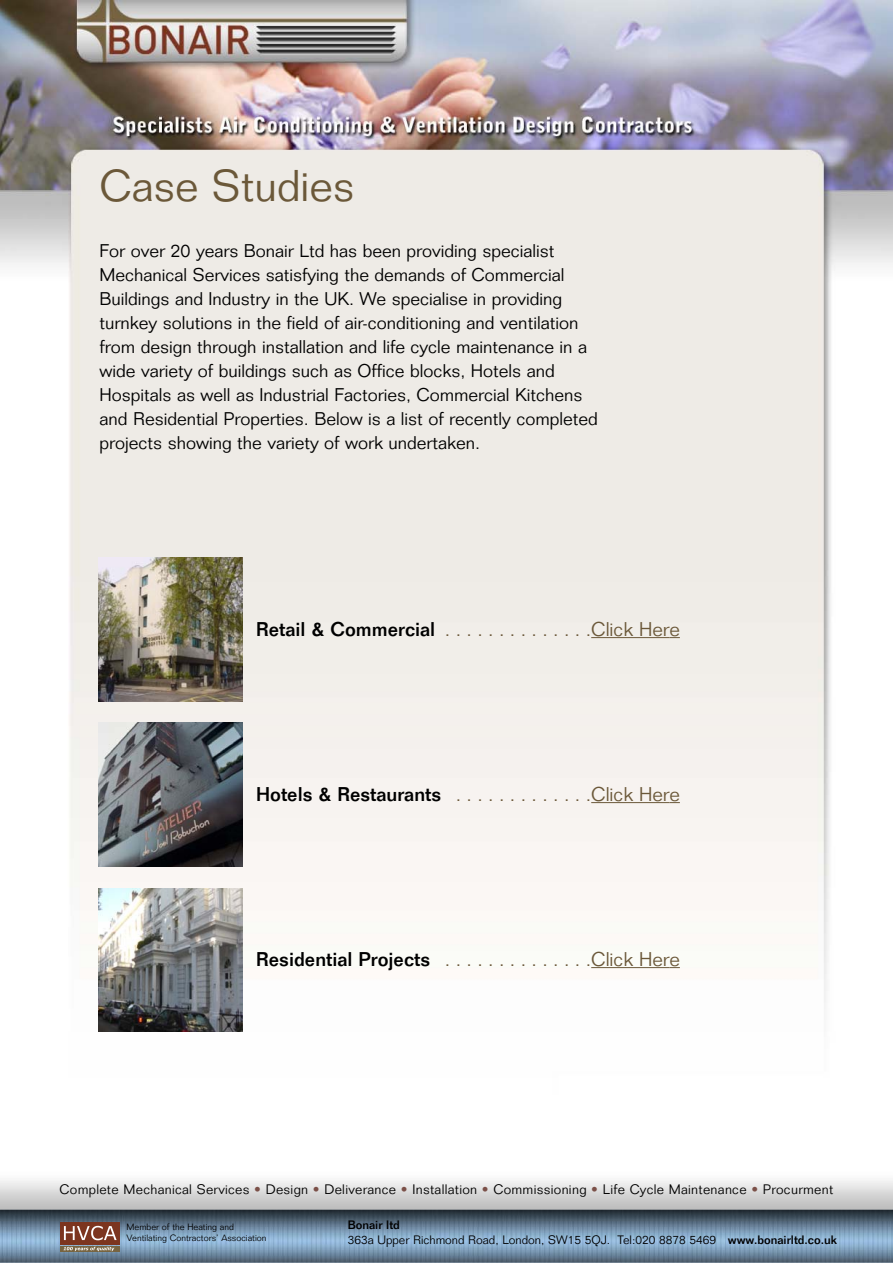
<style>
.page{position:relative;width:893px;height:1263px;background:#fff}
.page>*{position:absolute;margin:0;border:0;box-sizing:border-box;transform-origin:0 0}
.t1{font:300 43.5px "Folio";color:#6b5839}
.t2{font:300 19.5px "Folio";color:#6b5839}
.t3{font:300 18px/24px "Folio";color:#000}
.t4{font:300 13.5px "Folio";letter-spacing:.02em;color:#000}
.t5{font:300 12px/14.4px "Folio";color:#000}
.t6{font:300 9px/10.8px "Folio";color:#000}
.s1{font-weight:500;color:#000}
.s2{color:#7b5048}
.s3{font-weight:500}
</style>
<div class="page">
<img style="left:0;top:0;width:893px;height:1263px">
<div style="left:60px;top:1222px;width:60px;height:23px;background:#7c351f"></div>
<div style="left:60px;top:1246px;width:60px;height:6px;background:#776441"></div>
<svg style="left:64px;top:1226px;width:53px;height:14px"></svg>
<svg style="left:64px;top:1247px;width:50px;height:4px"></svg>
<hr style="left:591px;top:637px;width:78px;height:1px;background:#6b5839">
<hr style="left:591px;top:802px;width:78px;height:1px;background:#6b5839">
<hr style="left:591px;top:967px;width:78px;height:1px;background:#6b5839">
<img style="left:98px;top:557px;width:144px;height:144px">
<svg style="left:98px;top:723px;width:144px;height:144px;background:#5c5f64"></svg>
<img style="left:98px;top:888px;width:144px;height:144px">
<h1 class="t1" style="left:99px;top:170px;width:256px">Case Studies</h1>
<p class="t3" style="left:99px;top:241px;width:500px">For over 20 years Bonair Ltd has been providing specialist Mechanical Services satisfying the demands of Commercial Buildings and Industry in the UK. We specialise in providing turnkey solutions in the field of air-conditioning and ventilation from design through installation and life cycle maintenance in a wide variety of buildings such as Office blocks, Hotels and Hospitals as well as Industrial Factories, Commercial Kitchens and Residential Properties. Below is a list of recently completed projects showing the variety of work undertaken.</p>
<p class="t2" style="left:256px;top:622px;width:425px"><span class="s1">Retail &amp; Commercial</span> . . . . . . . . . . . . . .Click Here</p>
<p class="t2" style="left:256px;top:787px;width:425px"><span class="s1">Hotels &amp; Restaurants</span> . . . . . . . . . . . . .Click Here</p>
<p class="t2" style="left:256px;top:952px;width:425px"><span class="s1">Residential Projects</span> . . . . . . . . . . . . . .Click Here</p>
<p class="t4" style="left:60px;top:1185px;width:775px">Complete Mechanical Services <span class="s2">•</span> Design <span class="s2">•</span> Deliverance <span class="s2">•</span> Installation <span class="s2">•</span> Commissioning <span class="s2">•</span> Life Cycle Maintenance <span class="s2">•</span> Procurment</p>
<p class="t6" style="left:127px;top:1223px;width:142px">Member of the Heating and<br>Ventilating Contractors’ Association</p>
<p class="t5" style="left:348px;top:1219px;width:490px"><span class="s3">Bonair ltd<br></span>363a Upper Richmond Road, London, SW15 5QJ. Tel:020 8878 5469 <span class="s3">www.bonairltd.co.uk</span></p>
</div>
